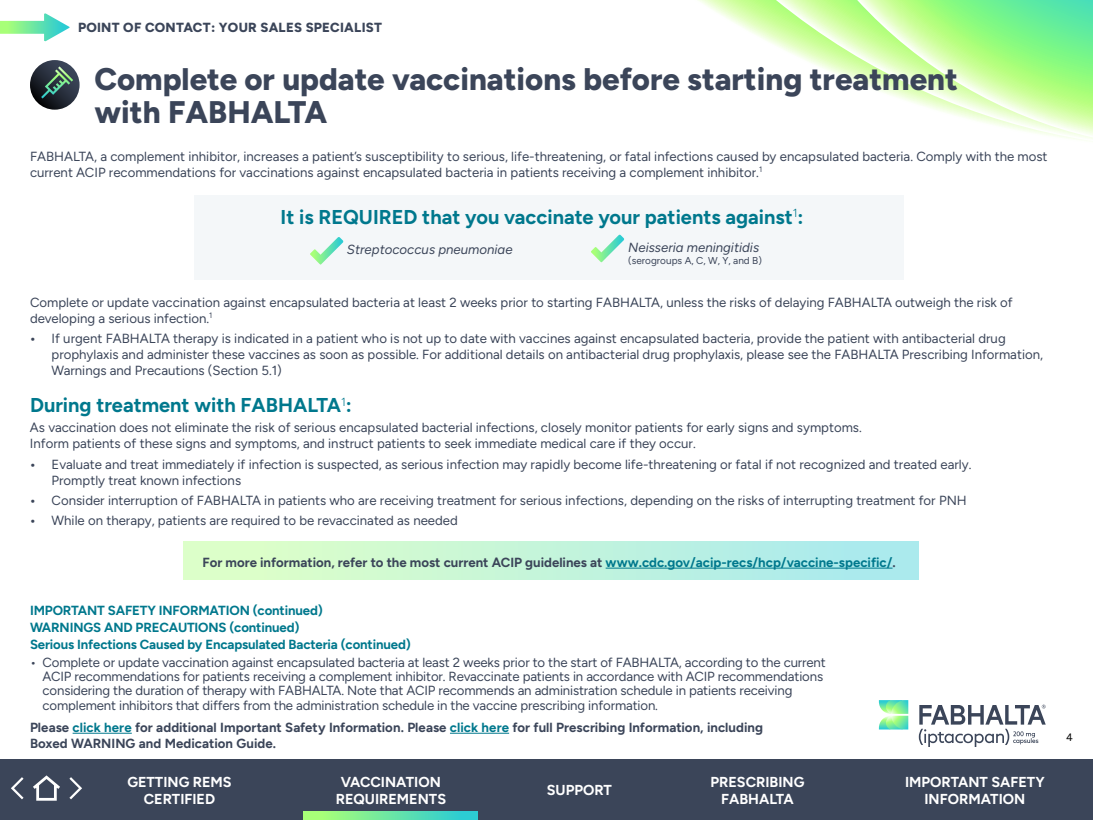
<style>
.page{position:relative;width:1093px;height:820px;background:#fff}
.page>*{position:absolute;margin:0;border:0;box-sizing:border-box;transform-origin:0 0}
.t1{font:800 31.2px/33.6px "Figtree";color:#3b4559}
.t2{font:700 20px "Figtree";color:#00788d}
.t3{font:700 14.4px/17.3px "Figtree";color:#fff;text-align:center}
.t4{font:13.2px/16px "Figtree";color:#3b4559}
.t5{font:700 13.2px/16px "Figtree";color:#3b4559}
.t6{font:700 13.2px/16.8px "Figtree";letter-spacing:-.01em;color:#00788d}
.t7{font:italic 300 13.2px "Figtree";color:#3b4559}
.t8{font:800 13.2px "Figtree";letter-spacing:.02em;color:#3b4559}
.t9{font:10.8px "Figtree";color:#000}
.t10{font:10px "Figtree";color:#3b4559}
.s1{font-weight:700}
.s2{color:#00788d}
</style>
<div class="page">
<svg style="left:919px;top:704px;width:127px;height:42px"></svg>
<svg style="left:879px;top:700px;width:29px;height:29px"></svg>
<svg style="left:698px;top:0;width:78px;height:45px"></svg>
<svg style="left:776px;top:0;width:317px;height:141px"></svg>
<svg style="left:857px;top:0;width:236px;height:137px"></svg>
<hr style="left:73px;top:732px;width:59px;height:1px;background:#00788d">
<hr style="left:450px;top:732px;width:59px;height:1px;background:#00788d">
<div style="left:183px;top:541px;width:735px;height:38px;background:linear-gradient(to right,#e1ffc6,#a7e8f0)"></div>
<div style="left:194px;top:196px;width:709px;height:84px;background:#f4f7f9"></div>
<hr style="left:606px;top:567px;width:286px;height:1px;background:#00788d">
<svg style="left:0;top:13px;width:70px;height:28px"></svg>
<svg style="left:30px;top:60px;width:50px;height:50px"></svg>
<svg style="left:41px;top:66px;width:32px;height:32px"></svg>
<svg style="left:591px;top:234px;width:33px;height:28px"></svg>
<svg style="left:310px;top:237px;width:33px;height:27px"></svg>
<div style="left:0;top:759px;width:1093px;height:60px;background:#3b4559"></div>
<svg style="left:11px;top:775px;width:71px;height:26px"></svg>
<svg style="left:303px;top:811px;width:175px;height:8px"></svg>
<p class="t8" style="left:78px;top:19px;width:305px">POINT OF CONTACT: YOUR SALES SPECIALIST</p>
<h1 class="t1" style="left:94px;top:61px;width:865px">Complete or update vaccinations before starting treatment with FABHALTA</h1>
<p class="t4" style="left:30px;top:148px;width:1019px">FABHALTA, a complement inhibitor, increases a patient’s susceptibility to serious, life-threatening, or fatal infections caused by encapsulated bacteria. Comply with the most current ACIP recommendations for vaccinations against encapsulated bacteria in patients receiving a complement inhibitor.<sup>1</sup></p>
<h2 class="t2" style="left:281px;top:205px;width:524px">It is REQUIRED that you vaccinate your patients against<sup>1</sup>:</h2>
<p class="t7" style="left:347px;top:242px;width:167px">Streptococcus pneumoniae</p>
<p class="t7" style="left:628px;top:240px;width:132px">Neisseria meningitidis</p>
<p class="t10" style="left:628px;top:255px;width:135px">(serogroups A, C, W, Y, and B)</p>
<p class="t4" style="left:30px;top:294px;width:984px">Complete or update vaccination against encapsulated bacteria at least 2 weeks prior to starting FABHALTA, unless the risks of delaying FABHALTA outweigh the risk of developing a serious infection.<sup>1</sup></p>
<p class="t4" style="left:52px;top:330px;width:993px;text-indent:-22px"><span class="s1">•</span> If urgent FABHALTA therapy is indicated in a patient who is not up to date with vaccines against encapsulated bacteria, provide the patient with antibacterial drug prophylaxis and administer these vaccines as soon as possible. For additional details on antibacterial drug prophylaxis, please see the FABHALTA Prescribing Information,<br>Warnings and Precautions (Section 5.1)</p>
<h2 class="t2" style="left:30px;top:393px;width:323px">During treatment with FABHALTA<sup>1</sup>:</h2>
<p class="t4" style="left:30px;top:419px;width:833px">As vaccination does not eliminate the risk of serious encapsulated bacterial infections, closely monitor patients for early signs and symptoms.<br>Inform patients of these signs and symptoms, and instruct patients to seek immediate medical care if they occur.</p>
<p class="t4" style="left:52px;top:456px;width:921px;text-indent:-22px"><span class="s1">•</span> Evaluate and treat immediately if infection is suspected, as serious infection may rapidly become life-threatening or fatal if not recognized and treated early.<br>Promptly treat known infections</p>
<p class="t4" style="left:30px;top:492px;width:938px"><span class="s1">•</span> Consider interruption of FABHALTA in patients who are receiving treatment for serious infections, depending on the risks of interrupting treatment for PNH</p>
<p class="t4" style="left:30px;top:512px;width:429px"><span class="s1">•</span> While on therapy, patients are required to be revaccinated as needed</p>
<p class="t5" style="left:202px;top:553px;width:695px">For more information, refer to the most current ACIP guidelines at <span class="s2">www.cdc.gov/acip-recs/hcp/vaccine-specific/</span>.</p>
<p class="t6" style="left:30px;top:602px;width:382px">IMPORTANT SAFETY INFORMATION (continued)<br>WARNINGS AND PRECAUTIONS (continued)<br>Serious Infections Caused by Encapsulated Bacteria (continued)</p>
<p class="t4" style="left:43px;top:654px;width:785px;line-height:14.4px;text-indent:-13px">• Complete or update vaccination against encapsulated bacteria at least 2 weeks prior to the start of FABHALTA, according to the current ACIP recommendations for patients receiving a complement inhibitor. Revaccinate patients in accordance with ACIP recommendations considering the duration of therapy with FABHALTA. Note that ACIP recommends an administration schedule in patients receiving complement inhibitors that differs from the administration schedule in the vaccine prescribing information.</p>
<p class="t5" style="left:30px;top:718px;width:734px">Please <span class="s2">click here</span> for additional Important Safety Information. Please <span class="s2">click here</span> for full Prescribing Information, including<br>Boxed WARNING and Medication Guide.</p>
<p class="t3" style="left:127px;top:772px;width:106px">GETTING REMS<br>CERTIFIED</p>
<p class="t3" style="left:336px;top:772px;width:112px">VACCINATION<br>REQUIREMENTS</p>
<p class="t3" style="left:547px;top:781px;width:67px">SUPPORT</p>
<p class="t3" style="left:710px;top:772px;width:95px">PRESCRIBING<br>FABHALTA</p>
<p class="t3" style="left:905px;top:772px;width:141px">IMPORTANT SAFETY<br>INFORMATION</p>
<p class="t9" style="left:1066px;top:731px;width:8px">4</p>
</div>
